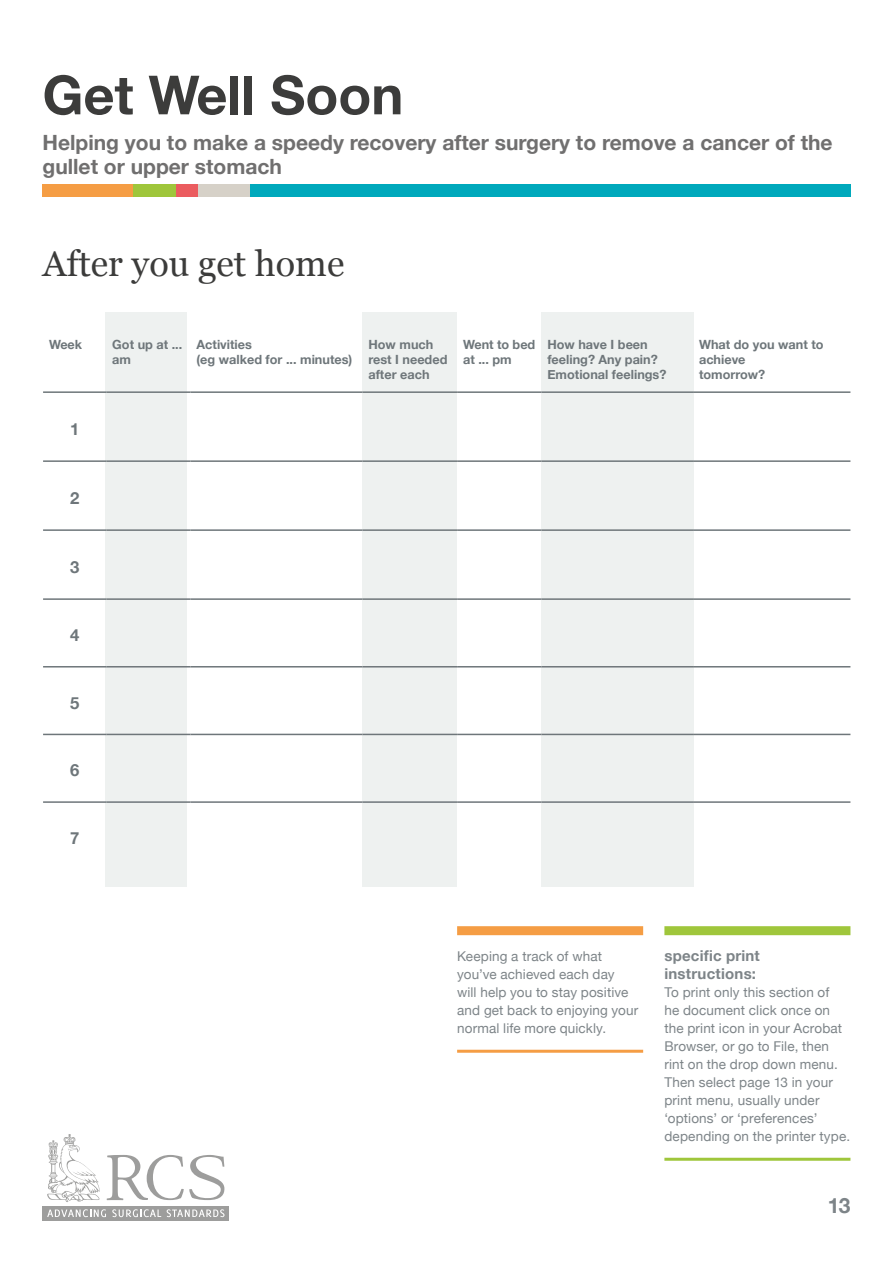
<style>
.page{position:relative;width:893px;height:1263px;background:#fff}
.page>*{position:absolute;margin:0;border:0;box-sizing:border-box;transform-origin:0 0}
.t1{font:700 54px "Helvetica Neue";color:#3c3c3b}
.t2{font:36px "Georgia";color:#3c3c3b}
.t3{font:700 21px/24px "Helvetica Neue";color:#706f6f}
.t4{font:700 21px "Helvetica Neue";color:#7d8488}
.t5{font:700 16.65px "Helvetica Neue";color:#6e767a}
.t6{font:700 15px/18px "Helvetica Neue";letter-spacing:.015em;color:#7d8488}
.t7{font:13.5px/18px "Helvetica Neue";letter-spacing:.01em;color:#7d8488}
.t8{font:700 12.75px/15.3px "Helvetica Neue";color:#6e767a}
</style>
<div class="page">
<div style="left:250px;top:184px;width:600px;height:13px;background:#00a9bc"></div>
<div style="left:43px;top:184px;width:91px;height:13px;background:#f59d44"></div>
<div style="left:134px;top:184px;width:42px;height:13px;background:#9fc63b"></div>
<div style="left:197px;top:184px;width:53px;height:13px;background:#d6d1c8"></div>
<div style="left:176px;top:184px;width:21px;height:13px;background:#eb5c5f"></div>
<div style="left:43px;top:1206px;width:186px;height:14px;background:#9d9d9c"></div>
<svg style="left:47px;top:1209px;width:59px;height:8px"></svg>
<svg style="left:112px;top:1209px;width:49px;height:8px"></svg>
<svg style="left:167px;top:1209px;width:58px;height:8px"></svg>
<svg style="left:47px;top:1134px;width:52px;height:68px"></svg>
<svg style="left:107px;top:1155px;width:118px;height:45px"></svg>
<div style="left:105px;top:312px;width:81px;height:575px;background:#eef1f0"></div>
<div style="left:362px;top:312px;width:95px;height:575px;background:#eef1f0"></div>
<div style="left:541px;top:312px;width:152px;height:575px;background:#eef1f0"></div>
<hr style="left:43px;top:391px;width:63px;height:2px;background:#6e767a">
<hr style="left:106px;top:391px;width:85px;height:2px;background:#6e767a">
<hr style="left:191px;top:391px;width:171px;height:2px;background:#6e767a">
<hr style="left:362px;top:391px;width:95px;height:2px;background:#6e767a">
<hr style="left:457px;top:391px;width:84px;height:2px;background:#6e767a">
<hr style="left:541px;top:391px;width:152px;height:2px;background:#6e767a">
<hr style="left:693px;top:391px;width:157px;height:2px;background:#6e767a">
<hr style="left:43px;top:460px;width:63px;height:2px;background:#6e767a">
<hr style="left:106px;top:460px;width:85px;height:2px;background:#6e767a">
<hr style="left:191px;top:460px;width:171px;height:2px;background:#6e767a">
<hr style="left:362px;top:460px;width:95px;height:2px;background:#6e767a">
<hr style="left:457px;top:460px;width:84px;height:2px;background:#6e767a">
<hr style="left:541px;top:460px;width:152px;height:2px;background:#6e767a">
<hr style="left:693px;top:460px;width:157px;height:2px;background:#6e767a">
<hr style="left:43px;top:529px;width:63px;height:2px;background:#6e767a">
<hr style="left:106px;top:529px;width:85px;height:2px;background:#6e767a">
<hr style="left:191px;top:529px;width:171px;height:2px;background:#6e767a">
<hr style="left:362px;top:529px;width:95px;height:2px;background:#6e767a">
<hr style="left:457px;top:529px;width:84px;height:2px;background:#6e767a">
<hr style="left:541px;top:529px;width:152px;height:2px;background:#6e767a">
<hr style="left:693px;top:529px;width:157px;height:2px;background:#6e767a">
<hr style="left:43px;top:598px;width:63px;height:2px;background:#6e767a">
<hr style="left:106px;top:598px;width:85px;height:2px;background:#6e767a">
<hr style="left:191px;top:598px;width:171px;height:2px;background:#6e767a">
<hr style="left:362px;top:598px;width:95px;height:2px;background:#6e767a">
<hr style="left:457px;top:598px;width:84px;height:2px;background:#6e767a">
<hr style="left:541px;top:598px;width:152px;height:2px;background:#6e767a">
<hr style="left:693px;top:598px;width:157px;height:2px;background:#6e767a">
<hr style="left:43px;top:666px;width:63px;height:1px;background:#6e767a">
<hr style="left:106px;top:666px;width:85px;height:1px;background:#6e767a">
<hr style="left:191px;top:666px;width:171px;height:1px;background:#6e767a">
<hr style="left:362px;top:666px;width:95px;height:1px;background:#6e767a">
<hr style="left:457px;top:666px;width:84px;height:1px;background:#6e767a">
<hr style="left:541px;top:666px;width:152px;height:1px;background:#6e767a">
<hr style="left:693px;top:666px;width:157px;height:1px;background:#6e767a">
<hr style="left:43px;top:734px;width:63px;height:1px;background:#6e767a">
<hr style="left:106px;top:734px;width:85px;height:1px;background:#6e767a">
<hr style="left:191px;top:734px;width:171px;height:1px;background:#6e767a">
<hr style="left:362px;top:734px;width:95px;height:1px;background:#6e767a">
<hr style="left:457px;top:734px;width:84px;height:1px;background:#6e767a">
<hr style="left:541px;top:734px;width:152px;height:1px;background:#6e767a">
<hr style="left:693px;top:734px;width:157px;height:1px;background:#6e767a">
<hr style="left:43px;top:801px;width:63px;height:2px;background:#6e767a">
<hr style="left:106px;top:801px;width:85px;height:2px;background:#6e767a">
<hr style="left:191px;top:801px;width:171px;height:2px;background:#6e767a">
<hr style="left:362px;top:801px;width:95px;height:2px;background:#6e767a">
<hr style="left:457px;top:801px;width:84px;height:2px;background:#6e767a">
<hr style="left:541px;top:801px;width:152px;height:2px;background:#6e767a">
<hr style="left:693px;top:801px;width:157px;height:2px;background:#6e767a">
<div style="left:664px;top:926px;width:186px;height:9px;background:#9fc63b"></div>
<hr style="left:664px;top:1158px;width:186px;height:3px;background:#9fc63b">
<div style="left:457px;top:926px;width:186px;height:9px;background:#f59d44"></div>
<hr style="left:457px;top:1050px;width:186px;height:3px;background:#f59d44">
<h1 class="t1" style="left:43px;top:46px;width:362px">Get Well Soon</h1>
<h3 class="t3" style="left:43px;top:129px;width:792px">Helping you to make a speedy recovery after surgery to remove a cancer of the gullet or upper stomach</h3>
<h2 class="t2" style="left:43px;top:242px;width:303px">After you get home</h2>
<p class="t8" style="left:49px;top:336px;width:35px">Week</p>
<p class="t8" style="left:112px;top:336px;width:72px">Got up at ... am</p>
<p class="t8" style="left:197px;top:336px;width:157px">Activities<br>(eg walked for ... minutes)</p>
<p class="t8" style="left:368px;top:336px;width:80px">How much rest I needed after each</p>
<p class="t8" style="left:463px;top:336px;width:74px">Went to bed at ... pm</p>
<p class="t8" style="left:547px;top:336px;width:121px">How have I been feeling? Any pain?<br>Emotional feelings?</p>
<p class="t8" style="left:699px;top:336px;width:126px">What do you want to achieve<br>tomorrow?</p>
<p class="t5" style="left:70px;top:414px;width:11px">1</p>
<p class="t5" style="left:70px;top:483px;width:11px">2</p>
<p class="t5" style="left:70px;top:552px;width:11px">3</p>
<p class="t5" style="left:70px;top:620px;width:11px">4</p>
<p class="t5" style="left:70px;top:688px;width:11px">5</p>
<p class="t5" style="left:70px;top:755px;width:11px">6</p>
<p class="t5" style="left:70px;top:823px;width:11px">7</p>
<p class="t7" style="left:457px;top:946px;width:183px">Keeping a track of what you’ve achieved each day<br>will help you to stay positive and get back to enjoying your normal life more quickly.</p>
<p class="t6" style="left:664px;top:945px;width:97px">specific print instructions:</p>
<p class="t7" style="left:664px;top:982px;width:187px">To print only this section of<br>he document click once on the print icon in your Acrobat<br>Browser, or go to File, then rint on the drop down menu.<br>Then select page 13 in your print menu, usually under ‘options’ or ‘preferences’ depending on the printer type.</p>
<h3 class="t4" style="left:828px;top:1186px;width:24px">13</h3>
</div>
